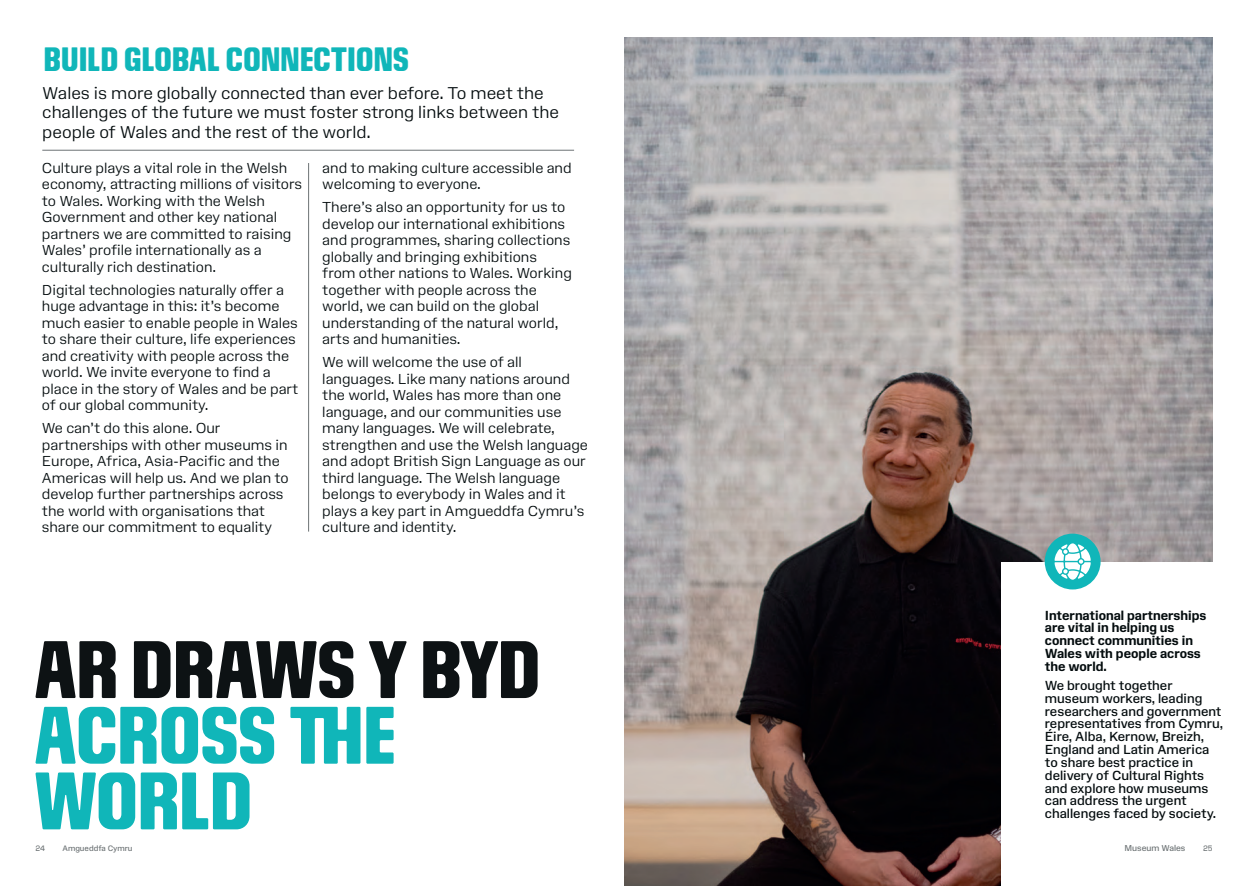
<style>
.page{position:relative;width:1248px;height:886px;background:#fff}
.page>*{position:absolute;margin:0;border:0;box-sizing:border-box;transform-origin:0 0}
.t1{font:81.25px/65.6px "Amgueddfa Headline Cymru";color:#10b6b9}
.t2{font:81.25px "Amgueddfa Headline Cymru";letter-spacing:-.01em;color:#0d1214}
.t3{font:33.75px "Amgueddfa Headline Wales";letter-spacing:.01em;color:#10b6b9}
.t4{font:300 16.25px/19.5px "Amgueddfa Body";color:#040c0e}
.t5{font:300 13.75px/16.5px "Amgueddfa Body";color:#040c0e}
.t6{font:12.5px/12.8px "Amgueddfa Body";color:#040c0e}
.t7{font:700 12.5px/12.8px "Amgueddfa Body";color:#040c0e}
.t8{font:8.12px "Amgueddfa Body";color:#6d7375}
.t9{font:7.5px "Amgueddfa Body";color:#6d7375}
</style>
<div class="page">
<img style="left:624px;top:37px;width:588px;height:849px">
<div style="left:1001px;top:562px;width:246px;height:324px;background:#fff"></div>
<div style="left:1044px;top:534px;width:56px;height:55px;background:#10b6b9;border-radius:50%"></div>
<svg style="left:1054px;top:543px;width:36px;height:37px"></svg>
<hr style="left:42px;top:150px;width:532px;height:1px;background:#6d7375">
<hr style="left:308px;top:163px;width:1px;height:368px;background:#6d7375">
<h2 class="t3" style="left:44px;top:42px;width:366px">BUILD GLOBAL CONNECTIONS</h2>
<p class="t4" style="left:42px;top:83px;width:518px">Wales is more globally connected than ever before. To meet the challenges of the future we must foster strong links between the people of Wales and the rest of the world.</p>
<p class="t5" style="left:42px;top:159px;width:262px">Culture plays a vital role in the Welsh economy, attracting millions of visitors to Wales. Working with the Welsh Government and other key national partners we are committed to raising Wales’ profile internationally as a culturally rich destination.</p>
<p class="t5" style="left:42px;top:281px;width:258px">Digital technologies naturally offer a huge advantage in this: it’s become much easier to enable people in Wales to share their culture, life experiences and creativity with people across the world. We invite everyone to find a place in the story of Wales and be part of our global community.</p>
<p class="t5" style="left:42px;top:420px;width:248px">We can’t do this alone. Our partnerships with other museums in Europe, Africa, Asia-Pacific and the Americas will help us. And we plan to develop further partnerships across the world with organisations that share our commitment to equality</p>
<p class="t5" style="left:322px;top:159px;width:251px">and to making culture accessible and welcoming to everyone.</p>
<p class="t5" style="left:322px;top:199px;width:251px">There’s also an opportunity for us to develop our international exhibitions and programmes, sharing collections globally and bringing exhibitions from other nations to Wales. Working together with people across the world, we can build on the global understanding of the natural world, arts and humanities.</p>
<p class="t5" style="left:322px;top:354px;width:267px">We will welcome the use of all languages. Like many nations around the world, Wales has more than one language, and our communities use many languages. We will celebrate, strengthen and use the Welsh language and adopt British Sign Language as our third language. The Welsh language belongs to everybody in Wales and it plays a key part in Amgueddfa Cymru’s culture and identity.</p>
<h1 class="t2" style="left:34px;top:629px;width:508px">AR DRAWS Y BYD</h1>
<h1 class="t1" style="left:34px;top:704px;width:363px">ACROSS THE<br>WORLD</h1>
<p class="t9" style="left:35px;top:843px;width:11px">24</p>
<p class="t9" style="left:62px;top:843px;width:72px">Amgueddfa Cymru</p>
<p class="t7" style="left:1044px;top:609px;width:163px">International partnerships are vital in helping us connect communities in<br>Wales with people across the world.</p>
<p class="t6" style="left:1044px;top:679px;width:180px">We brought together museum workers, leading researchers and government representatives from Cymru,<br>Éire, Alba, Kernow, Breizh,<br>England and Latin America to share best practice in delivery of Cultural Rights and explore how museums can address the urgent challenges faced by society.</p>
<p class="t8" style="left:1124px;top:842px;width:63px">Museum Wales</p>
<p class="t9" style="left:1202px;top:843px;width:11px">25</p>
</div>
